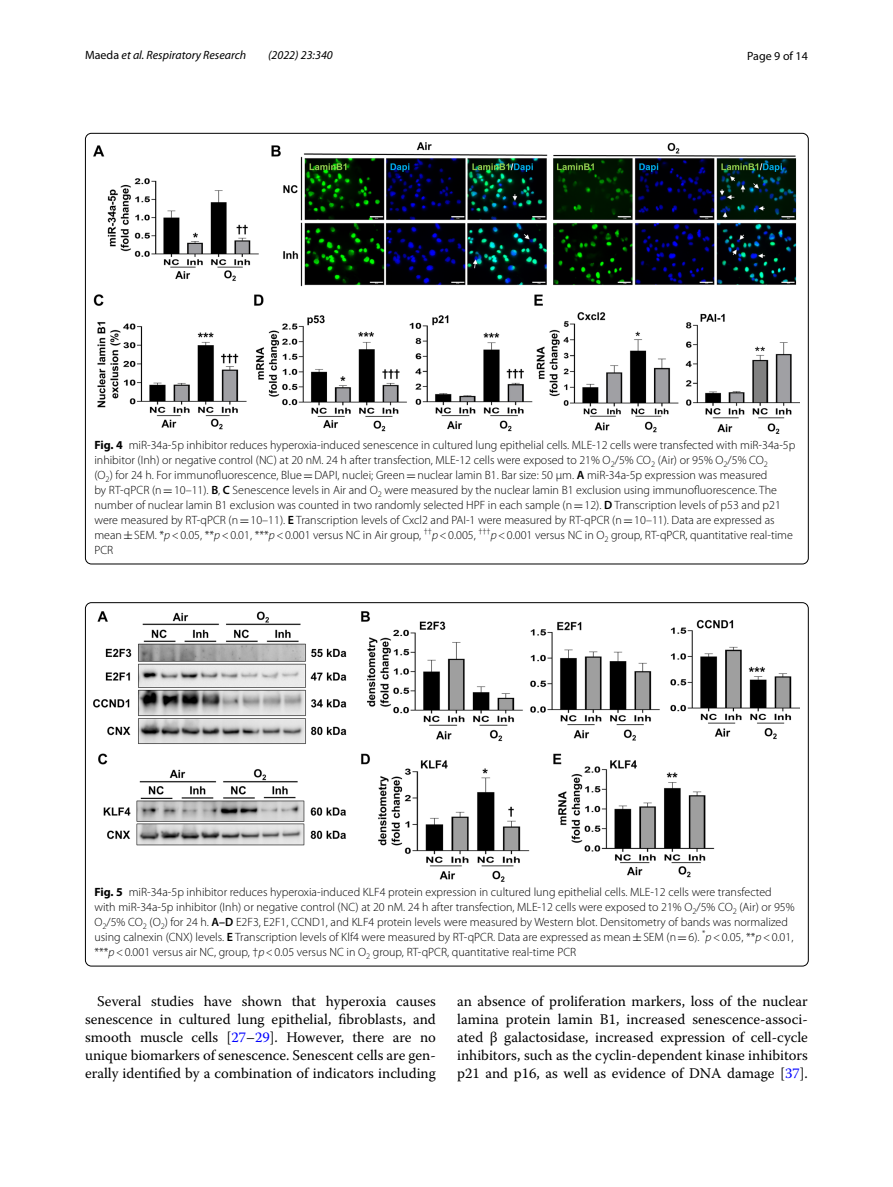
<style>
.page{position:relative;width:893px;height:1187px;background:#fff}
.page>*{position:absolute;margin:0;border:0;box-sizing:border-box;transform-origin:0 0}
.t1{font:14.7px/18px "Warnock Pro";color:#000;text-align:justify}
.t2{font:300 12px/15px "Myriad Pro";color:#000}
.t3{font:italic 12px "Myriad Pro";color:#000}
.t4{font:12px "Myriad Pro";color:#000}
.s1{font-style:normal}
.s2{font-weight:700}
.s3{font-family:"MTSY";font-weight:400}
.s4{font-weight:600}
.s5{font-style:italic}
.s6{color:#00f}
</style>
<div class="page">
<img style="left:94px;top:142px;width:706px;height:291px">
<img style="left:94px;top:611px;width:706px;height:270px">
<p class="t3" style="left:85px;top:48px;width:163px"><span class="s1">Maeda</span> et al. Respiratory Research</p>
<p class="t3" style="left:268px;top:48px;width:66px">(2022) 23:340</p>
<p class="t4" style="left:747px;top:48px;width:62px">Page 9 of 14</p>
<p class="t2" style="left:94px;top:437px;width:702px"><span class="s2">Fig. 4</span> miR-34a-5p inhibitor reduces hyperoxia-induced senescence in cultured lung epithelial cells. MLE-12 cells were transfected with miR-34a-5p inhibitor (Inh) or negative control (NC) at 20 nM. 24 h after transfection, MLE-12 cells were exposed to 21% O<sub>2</sub>/5% CO<sub>2</sub> (Air) or 95% O<sub>2</sub>/5% CO<sub>2<br></sub>(O<sub>2</sub>) for 24 h. For immunofluorescence, Blue<span class="s3">=</span>DAPI, nuclei; Green<span class="s3">=</span>nuclear lamin B1. Bar size: 50 μm. <span class="s4">A</span> miR-34a-5p expression was measured<br>by RT-qPCR (n<span class="s3">=</span>10–11). <span class="s4">B</span>, <span class="s4">C</span> Senescence levels in Air and O<sub>2</sub> were measured by the nuclear lamin B1 exclusion using immunofluorescence. The number of nuclear lamin B1 exclusion was counted in two randomly selected HPF in each sample (n<span class="s3">=</span>12). <span class="s4">D</span> Transcription levels of p53 and p21 were measured by RT-qPCR (n<span class="s3">=</span>10–11). <span class="s4">E</span> Transcription levels of Cxcl2 and PAI-1 were measured by RT-qPCR (n<span class="s3">=</span>10–11). Data are expressed as mean<span class="s3">±</span>SEM. *<span class="s5">p</span>&lt;0.05, **<span class="s5">p</span>&lt;0.01, ***<span class="s5">p</span>&lt;0.001 versus NC in Air group, <sup>††</sup><span class="s5">p</span>&lt;0.005, <sup>†††</sup><span class="s5">p</span>&lt;0.001 versus NC in O<sub>2</sub> group, RT-qPCR, quantitative real-time PCR</p>
<p class="t2" style="left:94px;top:884px;width:702px"><span class="s2">Fig. 5</span> miR-34a-5p inhibitor reduces hyperoxia-induced KLF4 protein expression in cultured lung epithelial cells. MLE-12 cells were transfected with miR-34a-5p inhibitor (Inh) or negative control (NC) at 20 nM. 24 h after transfection, MLE-12 cells were exposed to 21% O<sub>2</sub>/5% CO<sub>2</sub> (Air) or 95% O<sub>2</sub>/5% CO<sub>2</sub> (O<sub>2</sub>) for 24 h. <span class="s4">A–D</span> E2F3, E2F1, CCND1, and KLF4 protein levels were measured by Western blot. Densitometry of bands was normalized using calnexin (CNX) levels. <span class="s4">E</span> Transcription levels of Klf4 were measured by RT-qPCR. Data are expressed as mean<span class="s3">±</span>SEM (n<span class="s3">=</span>6). <sup>*</sup><span class="s5">p</span>&lt;0.05, **<span class="s5">p</span>&lt;0.01, ***<span class="s5">p</span>&lt;0.001 versus air NC, group, †<span class="s5">p</span>&lt;0.05 versus NC in O<sub>2</sub> group, RT-qPCR, quantitative real-time PCR</p>
<p class="t1" style="left:85px;top:992px;width:352px;text-indent:12px">Several studies have shown that hyperoxia causes senescence in cultured lung epithelial, fibroblasts, and smooth muscle cells [<span class="s6">27</span>–<span class="s6">29</span>]. However, there are no unique biomarkers of senescence. Senescent cells are gen&shy;erally identified by a combination of indicators including</p>
<p class="t1" style="left:457px;top:992px;width:352px">an absence of proliferation markers, loss of the nuclear lamina protein lamin B1, increased senescence-associ&shy;ated β galactosidase, increased expression of cell-cycle inhibitors, such as the cyclin-dependent kinase inhibitors p21 and p16, as well as evidence of DNA damage [<span class="s6">37</span>].</p>
</div>
